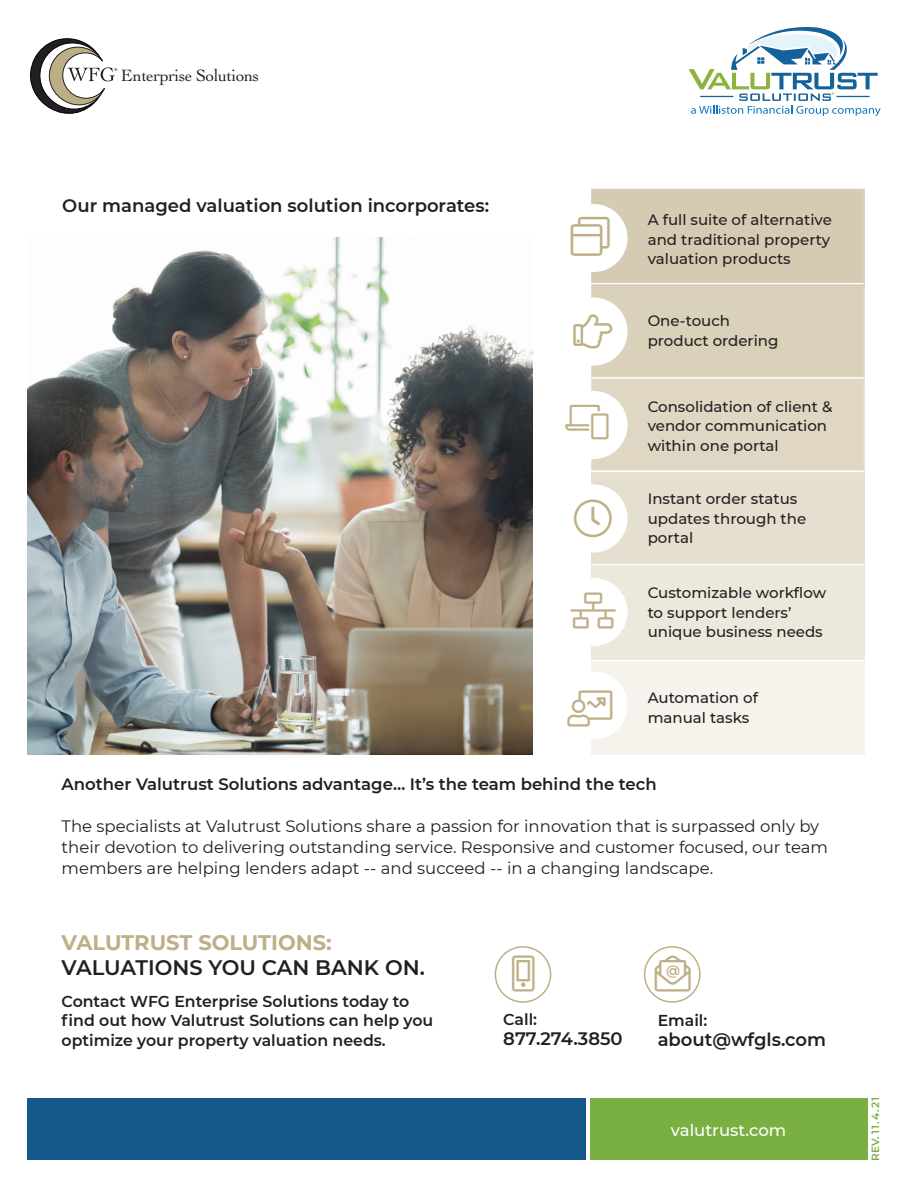
<style>
.page{position:relative;width:918px;height:1188px;background:#fff}
.page>*{position:absolute;margin:0;border:0;box-sizing:border-box;transform-origin:0 0}
.t1{font:600 21px/25.2px "Montserrat";color:#231f20}
.t2{font:600 18px "Montserrat";color:#231f20}
.t3{font:17.25px "Engraver Oldsty 205 BT";letter-spacing:-.015em;color:#231f20}
.t4{font:16.5px/21px "Montserrat";color:#231f20}
.t5{font:600 16.5px "Montserrat";color:#231f20}
.t6{font:500 16.5px "Montserrat";color:#fff}
.t7{font:600 15.75px/19.5px "Montserrat";color:#231f20}
.t8{font:500 15px/19.5px "Montserrat";color:#231f20}
.t9{font:600 13.5px "Montserrat";color:#beaf86}
.t10{font:600 10.5px "Montserrat";letter-spacing:.05em;color:#7aaf41}
.s1{font-weight:700;color:#beaf86}
</style>
<div class="page">
<div style="left:27px;top:1098px;width:558px;height:62px;background:#15598a"></div>
<div style="left:590px;top:1098px;width:277px;height:62px;background:#7aaf41"></div>
<svg style="left:30px;top:38px;width:87px;height:76px"></svg>
<div style="left:591px;top:190px;width:273px;height:565px;background:#f5f3ec"></div>
<div style="left:591px;top:190px;width:273px;height:471px;background:#ece8dc"></div>
<div style="left:591px;top:190px;width:273px;height:375px;background:#e5dfcf"></div>
<div style="left:590px;top:188px;width:275px;height:286px;background:#dfd7c4;border:2px solid #fff"></div>
<div style="left:591px;top:190px;width:273px;height:187px;background:#dad1ba"></div>
<div style="left:591px;top:189px;width:273px;height:97px;background:#d5cbb2"></div>
<div style="left:559px;top:391px;width:69px;height:68px;background:#fff;border-radius:50%"></div>
<div style="left:559px;top:484px;width:69px;height:69px;background:#fff;border-radius:50%"></div>
<div style="left:559px;top:578px;width:69px;height:68px;background:#fff;border-radius:50%"></div>
<div style="left:559px;top:671px;width:69px;height:68px;background:#fff;border-radius:50%"></div>
<div style="left:559px;top:297px;width:69px;height:69px;background:#fff;border-radius:50%"></div>
<div style="left:559px;top:204px;width:69px;height:68px;background:#fff;border-radius:50%"></div>
<hr style="left:590px;top:283px;width:274px;height:1px;background:#fff">
<hr style="left:590px;top:470px;width:274px;height:2px;background:#fff">
<hr style="left:590px;top:377px;width:274px;height:2px;background:#fff">
<hr style="left:591px;top:660px;width:273px;height:1px;background:#fff">
<hr style="left:591px;top:564px;width:273px;height:1px;background:#fff">
<div style="left:495px;top:946px;width:56px;height:57px;border:2px solid #beaf86;border-radius:50%"></div>
<svg style="left:689px;top:27px;width:192px;height:89px"></svg>
<div style="left:644px;top:946px;width:57px;height:57px;border:2px solid #beaf86;border-radius:50%"></div>
<img style="left:27px;top:237px;width:505px;height:518px">
<p class="t3" style="left:121px;top:64px;width:140px">Enterprise Solutions</p>
<p class="t2" style="left:62px;top:192px;width:428px">Our managed valuation solution incorporates:</p>
<p class="t8" style="left:648px;top:209px;width:186px;text-align:justify">A full suite of alternative and traditional property valuation products</p>
<p class="t8" style="left:648px;top:311px;width:132px">One-touch product ordering</p>
<p class="t8" style="left:648px;top:396px;width:186px">Consolidation of client &amp; vendor communication within one portal</p>
<p class="t8" style="left:648px;top:489px;width:160px">Instant order status updates through the portal</p>
<p class="t8" style="left:648px;top:582px;width:180px">Customizable workflow to support lenders’ unique business needs</p>
<p class="t8" style="left:648px;top:687px;width:112px">Automation of manual tasks</p>
<p class="t5" style="left:62px;top:773px;width:597px">Another Valutrust Solutions advantage… It’s the team behind the tech</p>
<p class="t4" style="left:62px;top:815px;width:768px">The specialists at Valutrust Solutions share a passion for innovation that is surpassed only by their devotion to delivering outstanding service. Responsive and customer focused, our team members are helping lenders adapt -- and succeed -- in a changing landscape.</p>
<p class="t1" style="left:62px;top:929px;width:365px"><span class="s1">VALUTRUST SOLUTIONS:<br></span>VALUATIONS YOU CAN BANK ON.</p>
<p class="t7" style="left:62px;top:991px;width:373px">Contact WFG Enterprise Solutions today to find out how Valutrust Solutions can help you optimize your property valuation needs.</p>
<p class="t7" style="left:503px;top:1009px;width:35px">Call:</p>
<p class="t2" style="left:503px;top:1025px;width:121px">877.274.3850</p>
<p class="t9" style="left:666px;top:960px;width:15px">@</p>
<p class="t7" style="left:658px;top:1010px;width:51px">Email:</p>
<p class="t2" style="left:658px;top:1026px;width:170px">about@wfgls.com</p>
<p class="t6" style="left:671px;top:1119px;width:117px">valutrust.com</p>
<p class="t10" style="left:868px;top:1161px;width:66px;rotate:-90deg">REV. 11.4.21</p>
</div>
